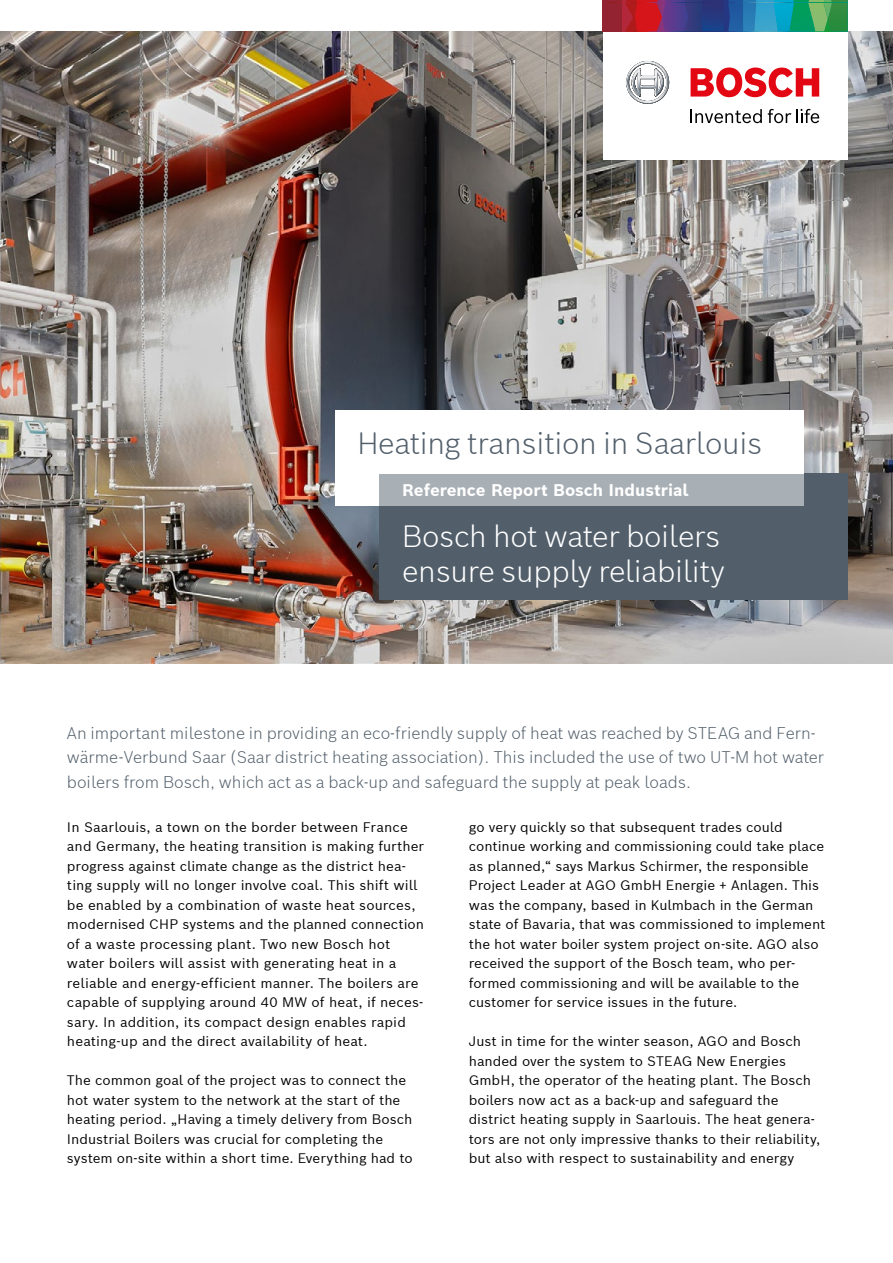
<style>
.page{position:relative;width:893px;height:1263px;background:#fff}
.page>*{position:absolute;margin:0;border:0;box-sizing:border-box;transform-origin:0 0}
.t1{font:300 30px/34.5px "Bosch Sans";letter-spacing:-.01em;color:#fff}
.t2{font:300 30px "Bosch Sans";letter-spacing:-.01em;color:#525f6b}
.t3{font:300 16.5px/24px "Bosch Sans";color:#525f6b}
.t4{font:700 16.5px "Bosch Sans";color:#fff}
.t5{font:13.5px/19.5px "Bosch Sans";color:#000}
</style>
<div class="page">
<img style="left:0;top:32px;width:893px;height:631px">
<div style="left:379px;top:473px;width:469px;height:127px;background:#525f6b"></div>
<div style="left:335px;top:410px;width:469px;height:95px;background:#fff"></div>
<div style="left:379px;top:473px;width:425px;height:32px;background:#a8afb5"></div>
<div style="left:603px;top:3px;width:245px;height:157px;background:#fff"></div>
<hr style="left:603px;top:0;width:19px;height:3px;background:#942331">
<div style="left:603px;top:3px;width:19px;height:28px;background:#942331"></div>
<svg style="left:622px;top:0;width:226px;height:31px;background:#4a6478"></svg>
<svg style="left:626px;top:61px;width:43px;height:43px"></svg>
<svg style="left:691px;top:109px;width:71px;height:14px"></svg>
<svg style="left:768px;top:109px;width:51px;height:14px"></svg>
<svg style="left:691px;top:68px;width:128px;height:29px"></svg>
<h1 class="t2" style="left:357px;top:423px;width:406px">Heating transition in Saarlouis</h1>
<p class="t4" style="left:402px;top:479px;width:288px">Reference Report Bosch Industrial</p>
<h1 class="t1" style="left:402px;top:518px;width:324px">Bosch hot water boilers ensure supply reliability</h1>
<p class="t3" style="left:67px;top:721px;width:759px">An important milestone in providing an eco-friendly supply of heat was reached by STEAG and Fern&shy;wärme-Verbund Saar (Saar district heating association). This included the use of two UT-M hot water boilers from Bosch, which act as a back-up and safeguard the supply at peak loads.</p>
<p class="t5" style="left:67px;top:817px;width:359px">In Saarlouis, a town on the border between France and Germany, the heating transition is making further progress against climate change as the district hea&shy;ting supply will no longer involve coal. This shift will be enabled by a combination of waste heat sources, modernised CHP systems and the planned connection of a waste processing plant. Two new Bosch hot water boilers will assist with generating heat in a reliable and energy-efficient manner. The boilers are capable of supplying around 40 MW of heat, if neces&shy;sary. In addition, its compact design enables rapid heating-up and the direct availability of heat.</p>
<p class="t5" style="left:67px;top:1070px;width:347px">The common goal of the project was to connect the hot water system to the network at the start of the heating period. „Having a timely delivery from Bosch Industrial Boilers was crucial for completing the system on-site within a short time. Everything had to</p>
<p class="t5" style="left:469px;top:816px;width:358px">go very quickly so that subsequent trades could continue working and commissioning could take place as planned,“ says Markus Schirmer, the responsible Project Leader at AGO GmbH Energie + Anlagen. This was the company, based in Kulmbach in the German state of Bavaria, that was commissioned to implement the hot water boiler system project on-site. AGO also received the support of the Bosch team, who per&shy;formed commissioning and will be available to the customer for service issues in the future.</p>
<p class="t5" style="left:469px;top:1031px;width:353px">Just in time for the winter season, AGO and Bosch handed over the system to STEAG New Energies GmbH, the operator of the heating plant. The Bosch boilers now act as a back-up and safeguard the district heating supply in Saarlouis. The heat genera&shy;tors are not only impressive thanks to their reliability, but also with respect to sustainability and energy</p>
</div>
